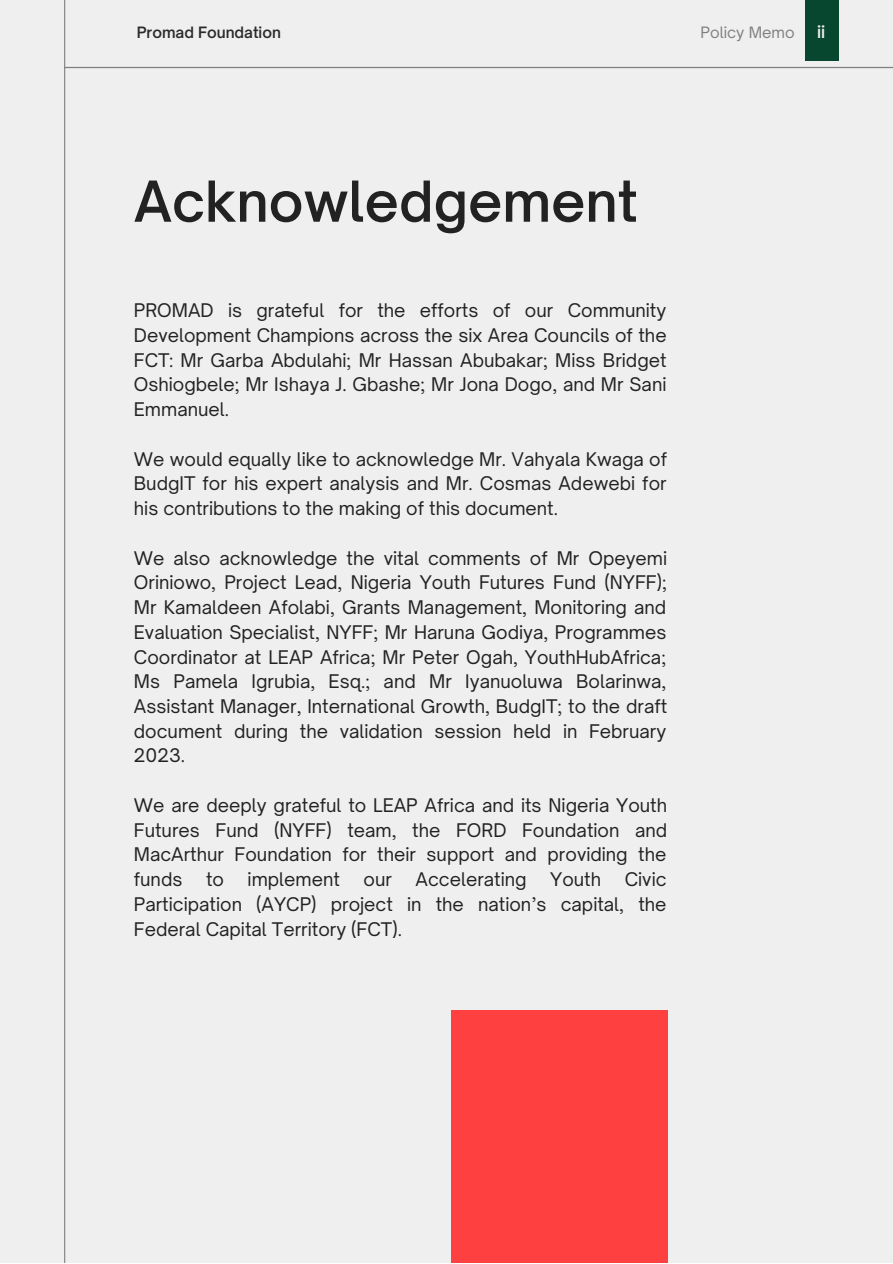
<style>
.page{position:relative;width:893px;height:1264px;background:#fff}
.page>*{position:absolute;margin:0;border:0;box-sizing:border-box;transform-origin:0 0}
.t1{font:600 54px "Open Sauce One";color:#222}
.t2{font:18px/24.8px "Open Sauce One";color:#222;text-align:justify}
.t3{font:600 16.5px "Open Sauce One";color:#efefef}
.t4{font:600 15px "Open Sauce One";color:#2b2b2b}
.t5{font:15px "Open Sauce One";color:#808080}
</style>
<div class="page">
<div style="left:0;top:0;width:892px;height:1262px;background:#efefef"></div>
<hr style="left:64px;top:0;width:1px;height:1262px;background:#808080">
<div style="left:451px;top:1010px;width:216px;height:252px;background:#ff4040"></div>
<hr style="left:64px;top:67px;width:828px;height:1px;background:#808080">
<div style="left:804px;top:0;width:34px;height:60px;background:#07472f"></div>
<p class="t4" style="left:137px;top:23px;width:146px">Promad Foundation</p>
<p class="t5" style="left:700px;top:23px;width:96px">Policy Memo</p>
<p class="t3" style="left:817px;top:22px;width:10px">ii</p>
<h1 class="t1" style="left:134px;top:168px;width:505px">Acknowledgement</h1>
<p class="t2" style="left:134px;top:298px;width:534px">PROMAD is grateful for the efforts of our Community Development Champions across the six Area Councils of the FCT: Mr Garba Abdulahi; Mr Hassan Abubakar; Miss Bridget Oshiogbele; Mr Ishaya J. Gbashe; Mr Jona Dogo, and Mr Sani Emmanuel.</p>
<p class="t2" style="left:134px;top:446px;width:534px">We would equally like to acknowledge Mr. Vahyala Kwaga of BudgIT for his expert analysis and Mr. Cosmas Adewebi for his contributions to the making of this document.</p>
<p class="t2" style="left:134px;top:545px;width:535px">We also acknowledge the vital comments of Mr Opeyemi Oriniowo, Project Lead, Nigeria Youth Futures Fund (NYFF); Mr Kamaldeen Afolabi, Grants Management, Monitoring and Evaluation Specialist, NYFF; Mr Haruna Godiya, Programmes Coordinator at LEAP Africa; Mr Peter Ogah, YouthHubAfrica; Ms Pamela Igrubia, Esq.; and Mr Iyanuoluwa Bolarinwa, Assistant Manager, International Growth, BudgIT; to the draft document during the validation session held in February 2023.</p>
<p class="t2" style="left:134px;top:792px;width:535px">We are deeply grateful to LEAP Africa and its Nigeria Youth Futures Fund (NYFF) team, the FORD Foundation and MacArthur Foundation for their support and providing the funds</p>
<p class="t2" style="left:134px;top:867px;width:534px;text-indent:491px">Civic Participation (AYCP) project in the nation’s capital, the Federal Capital Territory (FCT).</p>
<p class="t2" style="left:206px;top:867px;width:19px">to</p>
<p class="t2" style="left:247px;top:867px;width:94px">implement</p>
<p class="t2" style="left:363px;top:867px;width:30px">our</p>
<p class="t2" style="left:415px;top:867px;width:112px">Accelerating</p>
<p class="t2" style="left:550px;top:867px;width:52px">Youth</p>
</div>
